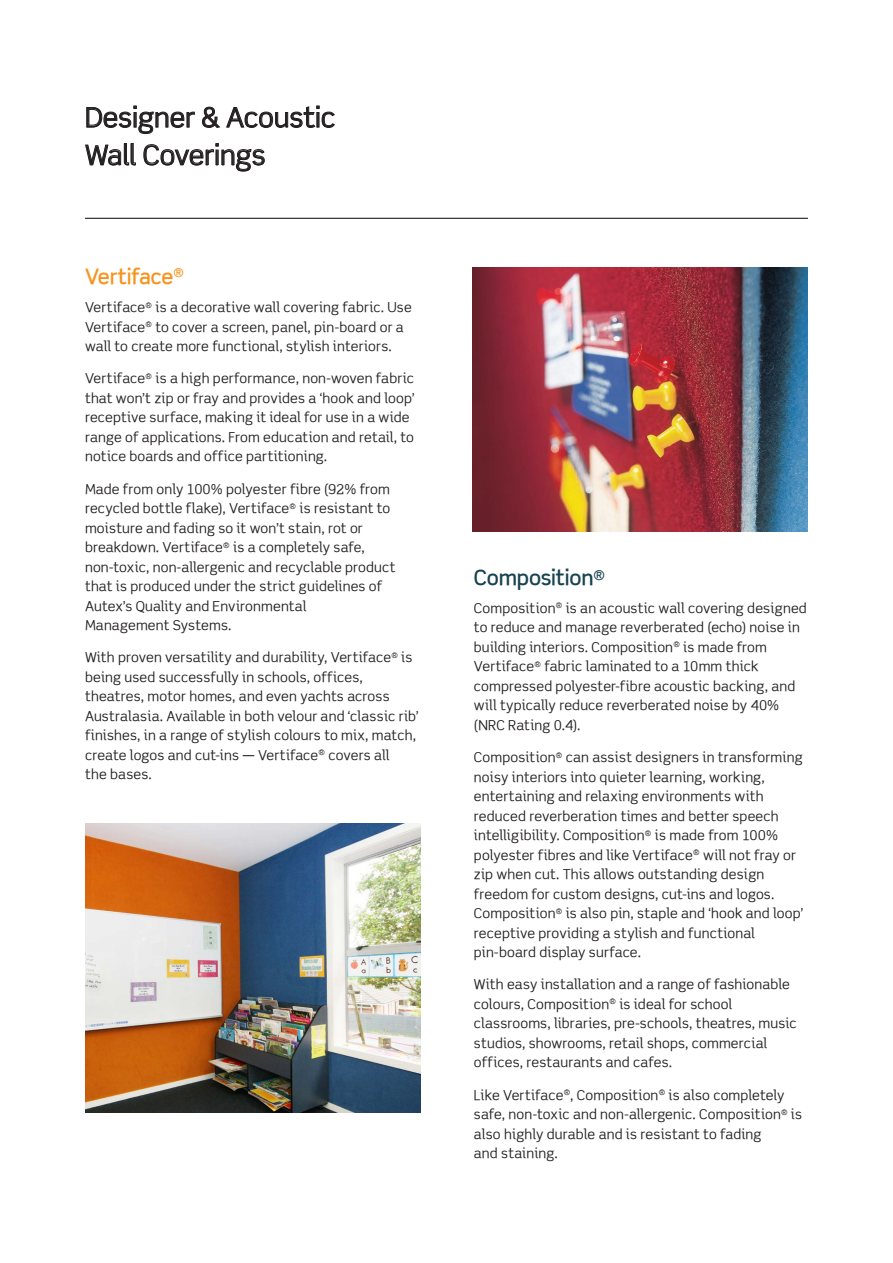
<style>
.page{position:relative;width:893px;height:1263px;background:#fff}
.page>*{position:absolute;margin:0;border:0;box-sizing:border-box;transform-origin:0 0}
.t1{font:27px "Scene";color:#231f20}
.sub_heading{font:500 21px "Scene";letter-spacing:-.01em;color:#17434f}
.sub_heading-2{font:500 21px "Scene";letter-spacing:-.01em;color:#f7931d}
.copy_leading{font:13.5px/19.5px "Scene Alt";letter-spacing:.01em;color:#231f20}
</style>
<div class="page">
<svg style="left:86px;top:106px;width:109px;height:28px"></svg>
<svg style="left:202px;top:107px;width:18px;height:21px"></svg>
<svg style="left:226px;top:106px;width:109px;height:22px"></svg>
<svg style="left:85px;top:143px;width:51px;height:23px"></svg>
<svg style="left:143px;top:143px;width:122px;height:28px"></svg>
<hr style="left:85px;top:218px;width:723px;height:1px;background:#231f20">
<img style="left:85px;top:823px;width:336px;height:290px">
<img style="left:472px;top:267px;width:336px;height:265px">
<p class="t1" style="left:85px;top:100px;width:252px">Designer &amp; Acoustic</p>
<p class="t1" style="left:85px;top:138px;width:182px">Wall Coverings</p>
<p class="sub_heading-2" style="left:85px;top:263px;width:100px">Vertiface<sup>®</sup></p>
<p class="copy_leading" style="left:85px;top:297px;width:328px">Vertiface<sup>®</sup> is a decorative wall covering fabric. Use<br>Vertiface<sup>®</sup> to cover a screen, panel, pin-board or a wall to create more functional, stylish interiors.</p>
<p class="copy_leading" style="left:85px;top:368px;width:331px">Vertiface<sup>®</sup> is a high performance, non-woven fabric that won’t zip or fray and provides a ‘hook and loop’ receptive surface, making it ideal for use in a wide range of applications. From education and retail, to notice boards and office partitioning.</p>
<p class="copy_leading" style="left:85px;top:479px;width:312px">Made from only 100% polyester fibre (92% from recycled bottle flake), Vertiface<sup>®</sup> is resistant to moisture and fading so it won’t stain, rot or breakdown. Vertiface<sup>®</sup> is a completely safe, non-toxic, non-allergenic and recyclable product that is produced under the strict guidelines of Autex’s Quality and Environmental<br>Management Systems.</p>
<p class="copy_leading" style="left:85px;top:648px;width:335px">With proven versatility and durability, Vertiface<sup>®</sup> is being used successfully in schools, offices, theatres, motor homes, and even yachts across Australasia. Available in both velour and ‘classic rib’ finishes, in a range of stylish colours to mix, match, create logos and cut-ins — Vertiface<sup>®</sup> covers all<br>the bases.</p>
<p class="sub_heading" style="left:474px;top:564px;width:133px">Composition<sup>®</sup></p>
<p class="copy_leading" style="left:474px;top:598px;width:334px">Composition<sup>®</sup> is an acoustic wall covering designed to reduce and manage reverberated (echo) noise in building interiors. Composition<sup>®</sup> is made from Vertiface<sup>®</sup> fabric laminated to a 10mm thick compressed polyester-fibre acoustic backing, and will typically reduce reverberated noise by 40% (NRC Rating 0.4).</p>
<p class="copy_leading" style="left:474px;top:747px;width:331px">Composition<sup>®</sup> can assist designers in transforming noisy interiors into quieter learning, working, entertaining and relaxing environments with reduced reverberation times and better speech intelligibility. Composition<sup>®</sup> is made from 100% polyester fibres and like Vertiface<sup>®</sup> will not fray or zip when cut. This allows outstanding design freedom for custom designs, cut-ins and logos.<br>Composition<sup>®</sup> is also pin, staple and ‘hook and loop’ receptive providing a stylish and functional pin-board display surface.</p>
<p class="copy_leading" style="left:474px;top:974px;width:324px">With easy installation and a range of fashionable colours, Composition<sup>®</sup> is ideal for school classrooms, libraries, pre-schools, theatres, music studios, showrooms, retail shops, commercial offices, restaurants and cafes.</p>
<p class="copy_leading" style="left:474px;top:1085px;width:330px">Like Vertiface<sup>®</sup>, Composition<sup>®</sup> is also completely safe, non-toxic and non-allergenic. Composition<sup>®</sup> is also highly durable and is resistant to fading<br>and staining.</p>
</div>
